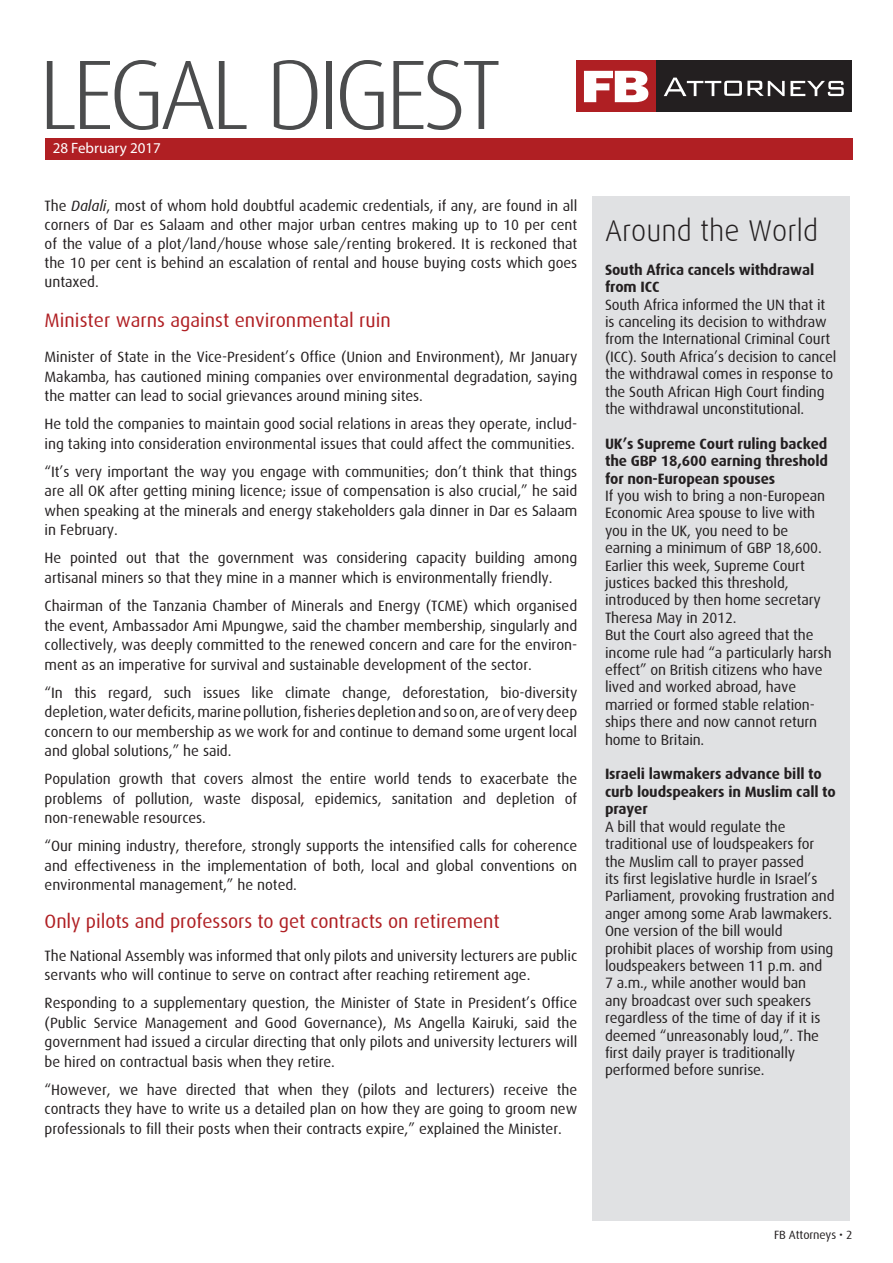
<style>
.page{position:relative;width:893px;height:1263px;background:#fff}
.page>*{position:absolute;margin:0;border:0;box-sizing:border-box;transform-origin:0 0}
.t1{font:300 98.85px "Dax";letter-spacing:-.06em;color:#4b4c4d}
.t2{font:300 30px "Dax";color:#231f20}
.t3{font:19.5px "Dax";letter-spacing:-.005em;color:#b01f23}
.t4{font:16.2px "Myriad Pro";color:#fff}
.t5{font:15px/17.4px "Dax";letter-spacing:-.01em;color:#231f20;text-align:justify}
.t6{font:700 15px/17.4px "Dax";letter-spacing:-.01em;color:#231f20}
.t7{font:15px "Myriad Pro";color:#fff}
.t8{font:12px "Dax";letter-spacing:-.01em;color:#231f20}
.s1{font-style:italic}
</style>
<div class="page">
<div style="left:593px;top:196px;width:257px;height:1024px;background:#e0e1e3"></div>
<div style="left:654px;top:60px;width:198px;height:52px;background:#231f20"></div>
<div style="left:577px;top:60px;width:79px;height:52px;background:#af1f23"></div>
<svg style="left:584px;top:71px;width:64px;height:31px"></svg>
<svg style="left:664px;top:78px;width:180px;height:18px"></svg>
<div style="left:45px;top:138px;width:808px;height:22px;background:#b01f23"></div>
<h1 class="t1" style="left:38px;top:41px;width:465px">LEGAL DIGEST</h1>
<p class="t7" style="left:53px;top:139px;width:110px">28 February 2017</p>
<p class="t4" style="left:59px;top:147px;width:67px">May 2015</p>
<p class="t5" style="left:45px;top:197px;width:534px;line-height:18.8px">The <span class="s1">Dalali</span>, most of whom hold doubtful academic credentials, if any, are found in all corners of Dar es Salaam and other major urban centres making up to 10 per cent of the value of a plot/land/house whose sale/renting brokered. It is reckoned that the 10 per cent is behind an escalation of rental and house buying costs which goes untaxed.</p>
<h3 class="t3" style="left:45px;top:309px;width:348px">Minister warns against environmental ruin</h3>
<p class="t5" style="left:45px;top:348px;width:534px;line-height:19.5px">Minister of State in the Vice-President’s Office (Union and Environment), Mr January Makamba, has cautioned mining companies over environmental degradation, saying the matter can lead to social grievances around mining sites.</p>
<p class="t5" style="left:45px;top:415px;width:534px;line-height:19.5px">He told the companies to maintain good social relations in areas they operate, includ&shy;ing taking into consideration environmental issues that could affect the communities.</p>
<p class="t5" style="left:45px;top:462px;width:534px;line-height:19.5px">“It’s very important the way you engage with communities; don’t think that things are all OK after getting mining licence; issue of compensation is also crucial,” he said when speaking at the minerals and energy stakeholders gala dinner in Dar es Salaam in February.</p>
<p class="t5" style="left:45px;top:549px;width:534px;line-height:19.5px">He pointed out that the government was considering capacity building among artisanal miners so that they mine in a manner which is environmentally friendly.</p>
<p class="t5" style="left:45px;top:596px;width:534px;line-height:19.5px">Chairman of the Tanzania Chamber of Minerals and Energy (TCME) which organised the event, Ambassador Ami Mpungwe, said the chamber membership, singularly and collectively, was deeply committed to the renewed concern and care for the environ&shy;ment as an imperative for survival and sustainable development of the sector.</p>
<p class="t5" style="left:45px;top:683px;width:534px;line-height:19.5px">“In this regard, such issues like climate change, deforestation, bio-diversity depletion, water deficits, marine pollution, fisheries depletion and so on, are of very deep concern to our membership as we work for and continue to demand some urgent local and global solutions,” he said.</p>
<p class="t5" style="left:45px;top:769px;width:534px;line-height:19.5px">Population growth that covers almost the entire world tends to exacerbate the problems of pollution, waste disposal, epidemics, sanitation and depletion of non-renewable resources.</p>
<p class="t5" style="left:45px;top:836px;width:534px;line-height:19.5px">“Our mining industry, therefore, strongly supports the intensified calls for coherence and effectiveness in the implementation of both, local and global conventions on environmental management,” he noted.</p>
<h3 class="t3" style="left:45px;top:910px;width:457px">Only pilots and professors to get contracts on retirement</h3>
<p class="t5" style="left:45px;top:946px;width:534px;line-height:19.5px">The National Assembly was informed that only pilots and university lecturers are public servants who will continue to serve on contract after reaching retirement age.</p>
<p class="t5" style="left:45px;top:994px;width:534px;line-height:19.5px">Responding to a supplementary question, the Minister of State in President’s Office (Public Service Management and Good Governance), Ms Angella Kairuki, said the government had issued a circular directing that only pilots and university lecturers will be hired on contractual basis when they retire.</p>
<p class="t5" style="left:45px;top:1080px;width:534px;line-height:19.5px">“However, we have directed that when they (pilots and lecturers) receive the contracts they have to write us a detailed plan on how they are going to groom new professionals to fill their posts when their contracts expire,” explained the Minister.</p>
<h2 class="t2" style="left:605px;top:214px;width:215px">Around the World</h2>
<p class="t6" style="left:605px;top:261px;width:211px">South Africa cancels withdrawal from ICC</p>
<p class="t5" style="left:605px;top:296px;width:233px;text-align:left">South Africa informed the UN that it is canceling its decision to withdraw from the International Criminal Court (ICC). South Africa’s decision to cancel the withdrawal comes in response to the South African High Court finding the withdrawal unconstitutional.</p>
<p class="t6" style="left:605px;top:435px;width:225px;text-align:justify">UK’s Supreme Court ruling backed the GBP 18,600 earning threshold for non-European spouses</p>
<p class="t5" style="left:605px;top:487px;width:228px;text-align:left">If you wish to bring a non-European<br>Economic Area spouse to live with you in the UK, you need to be earning a minimum of GBP 18,600.<br>Earlier this week, Supreme Court justices backed this threshold, introduced by then home secretary<br>Theresa May in 2012.<br>But the Court also agreed that the income rule had “a particularly harsh effect” on British citizens who have lived and worked abroad, have married or formed stable relation&shy;ships there and now cannot return home to Britain.</p>
<p class="t6" style="left:605px;top:766px;width:232px">Israeli lawmakers advance bill to curb loudspeakers in Muslim call to prayer</p>
<p class="t5" style="left:605px;top:818px;width:231px;text-align:left">A bill that would regulate the traditional use of loudspeakers for the Muslim call to prayer passed<br>its first legislative hurdle in Israel’s Parliament, provoking frustration and anger among some Arab lawmakers.<br>One version of the bill would<br>prohibit places of worship from using loudspeakers between 11 p.m. and<br>7 a.m., while another would ban<br>any broadcast over such speakers regardless of the time of day if it is deemed “unreasonably loud,”. The first daily prayer is traditionally performed before sunrise.</p>
<p class="t8" style="left:774px;top:1228px;width:80px">FB Attorneys • 2</p>
</div>
